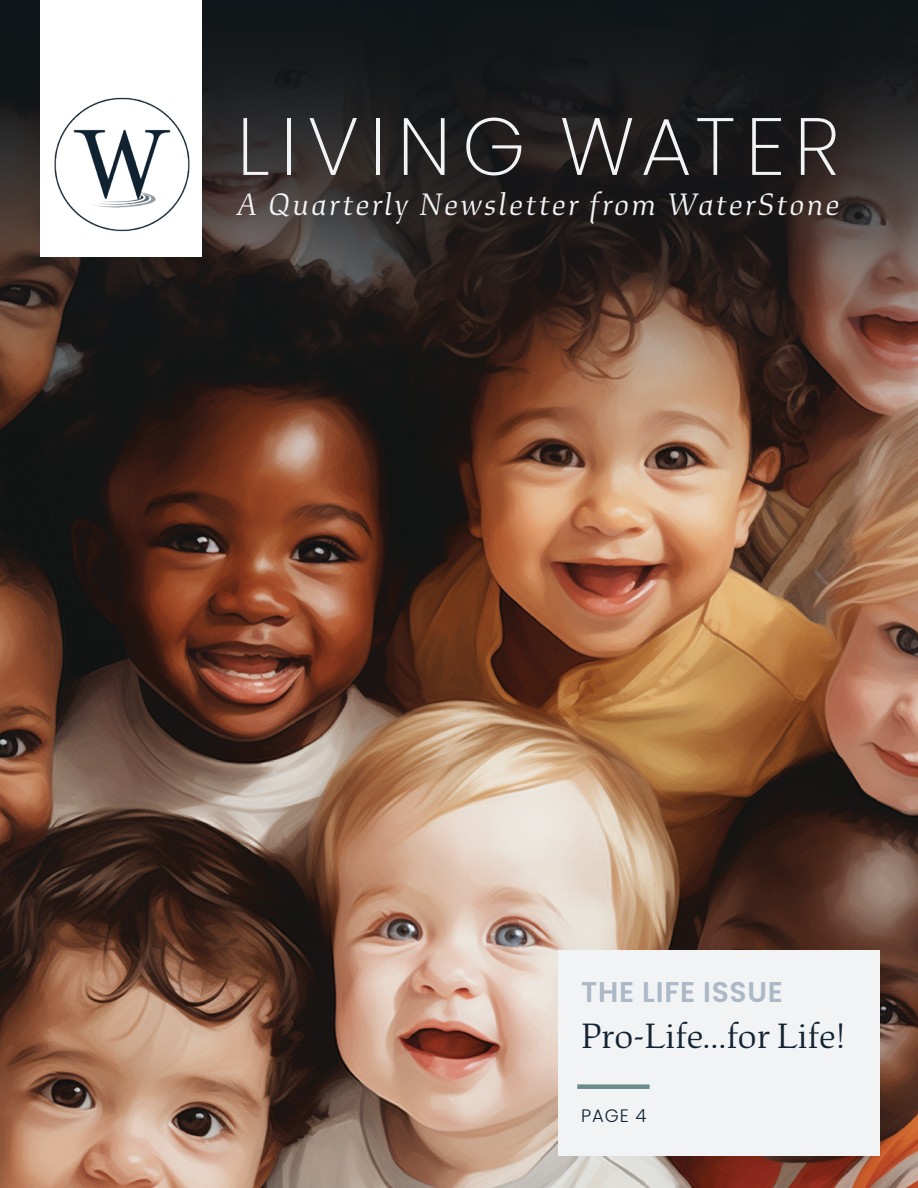
<style>
.page{position:relative;width:918px;height:1188px;background:#fff}
.page>*{position:absolute;margin:0;border:0;box-sizing:border-box;transform-origin:0 0}
.t1{font:200 81px "Poppins";letter-spacing:.125em;color:#f2f3f5}
.t2{font:300 37.5px "Study";letter-spacing:-.005em;color:#122332}
.t3{font:italic 300 33px "Study";letter-spacing:.065em;color:#f2f3f5}
.t4{font:600 28.5px "Poppins";letter-spacing:.025em;color:#acb8c6}
.t5{font:300 18px "Poppins";color:#122332}
</style>
<div class="page">
<img style="left:0;top:0;width:918px;height:1188px">
<div style="left:558px;top:950px;width:322px;height:206px;background:#f2f3f5"></div>
<div style="left:40px;top:0;width:162px;height:256px;background:#fff"></div>
<img style="left:54px;top:97px;width:136px;height:135px">
<div style="left:577px;top:1084px;width:73px;height:5px;background:#688c89"></div>
<h1 class="t1" style="left:237px;top:100px;width:604px">LIVING WATER</h1>
<p class="t3" style="left:237px;top:185px;width:604px">A Quarterly Newsletter from WaterStone</p>
<p class="t4" style="left:581px;top:976px;width:203px">THE LIFE ISSUE</p>
<p class="t2" style="left:581px;top:1014px;width:266px">Pro-Life...for Life!</p>
<p class="t5" style="left:581px;top:1106px;width:67px">PAGE 4</p>
</div>
